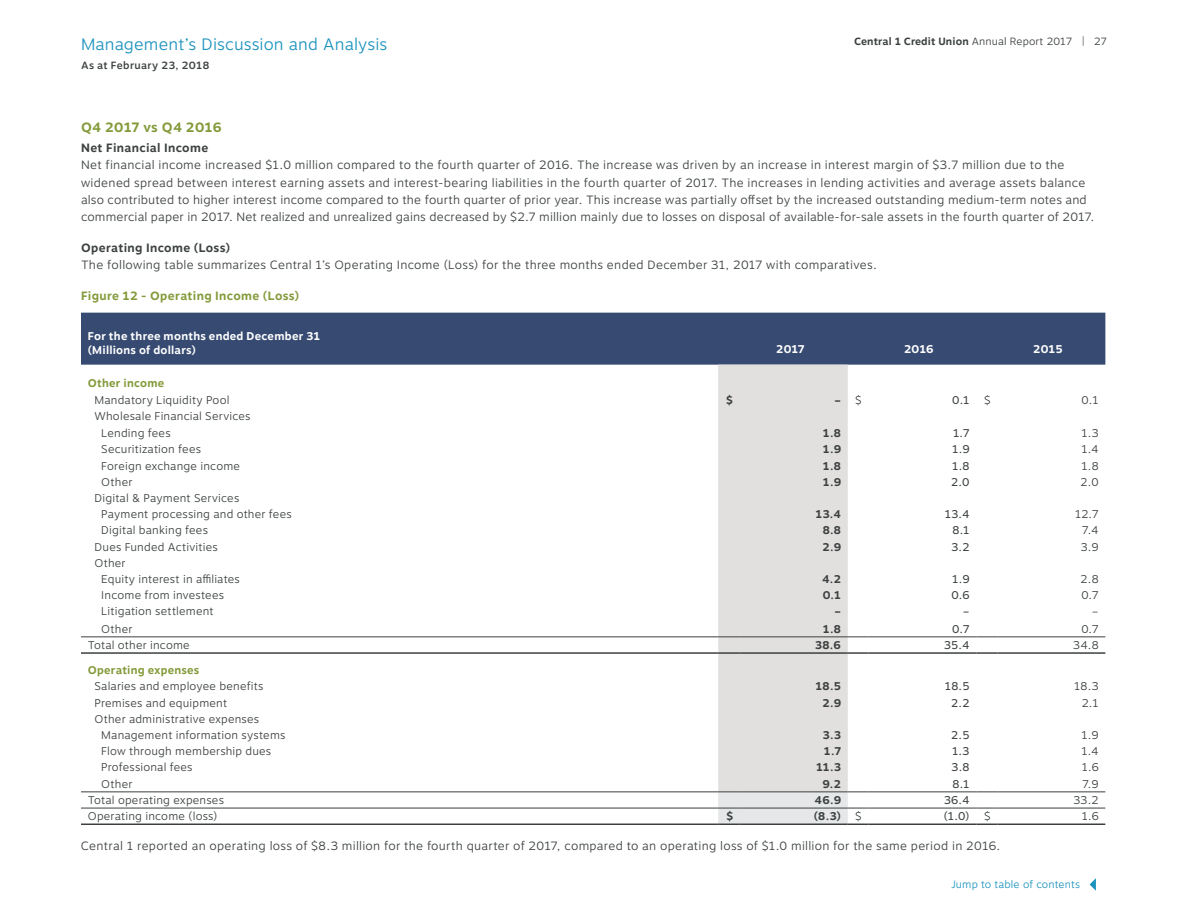
<style>
.page{position:relative;width:1188px;height:918px;background:#fff}
.page>*{position:absolute;margin:0;border:0;box-sizing:border-box;transform-origin:0 0}
.t1{font:300 16.5px "Motiva Sans";letter-spacing:.005em;color:#1e93be}
.t2{font:700 13.5px "Motiva Sans";letter-spacing:.015em;color:#849a3a}
.t3{font:300 12px/17.2px "Motiva Sans";letter-spacing:.02em;color:#3c4140}
.t4{font:700 12px "Motiva Sans";letter-spacing:.025em;color:#3c4140}
.t5{font:700 12px "Motiva Sans";letter-spacing:.025em;color:#849a3a}
.t6{font:300 11.25px/16.2px "Motiva Sans";letter-spacing:.015em;color:#3c4140}
.t7{font:700 11.25px "Motiva Sans";letter-spacing:.03em;color:#3c4140}
.t8{font:11.25px "Motiva Sans";letter-spacing:.025em;color:#3c4140}
.t9{font:700 11.25px/13.5px "Motiva Sans";letter-spacing:.02em;color:#fff}
.t10{font:700 11.25px "Motiva Sans";letter-spacing:.02em;color:#849a3a}
.t11{font:700 10.5px "Motiva Sans";letter-spacing:.01em;color:#3c4140}
.t12{font:300 10.5px "Motiva Sans";letter-spacing:.01em;color:#1e93be}
.t13{font:500 10.5px "Motiva Sans";letter-spacing:.035em;color:#3c4140}
.s1{font-weight:300}
</style>
<div class="page">
<svg style="left:1090px;top:878px;width:6px;height:13px"></svg>
<div style="left:81px;top:313px;width:1024px;height:52px;background:#374b72"></div>
<div style="left:718px;top:365px;width:130px;height:426px;background:#e2dfdf"></div>
<hr style="left:81px;top:808px;width:637px;height:1px;background:#3c4140">
<hr style="left:868px;top:808px;width:108px;height:1px;background:#3c4140">
<svg style="left:976px;top:808px;width:21px;height:1px"></svg>
<hr style="left:997px;top:808px;width:108px;height:1px;background:#3c4140">
<hr style="left:81px;top:824px;width:637px;height:1px;background:#3c4140">
<hr style="left:868px;top:824px;width:108px;height:1px;background:#3c4140">
<svg style="left:976px;top:824px;width:21px;height:1px"></svg>
<hr style="left:997px;top:824px;width:108px;height:1px;background:#3c4140">
<hr style="left:81px;top:791px;width:637px;height:1px;background:#3c4140">
<svg style="left:718px;top:791px;width:150px;height:34px;background:#d9dadc"></svg>
<hr style="left:740px;top:791px;width:108px;height:1px;background:#3c4140">
<hr style="left:868px;top:791px;width:108px;height:1px;background:#3c4140">
<hr style="left:997px;top:791px;width:108px;height:1px;background:#3c4140">
<svg style="left:976px;top:791px;width:21px;height:1px"></svg>
<hr style="left:81px;top:652px;width:637px;height:2px;background:#3c4140">
<hr style="left:718px;top:652px;width:22px;height:2px;background:#3c4140">
<hr style="left:740px;top:652px;width:108px;height:2px;background:#3c4140">
<hr style="left:848px;top:652px;width:20px;height:2px;background:#3c4140">
<hr style="left:868px;top:652px;width:108px;height:2px;background:#3c4140">
<hr style="left:976px;top:652px;width:21px;height:2px;background:#3c4140">
<hr style="left:997px;top:652px;width:108px;height:2px;background:#3c4140">
<hr style="left:81px;top:636px;width:637px;height:1px;background:#3c4140">
<svg style="left:718px;top:636px;width:22px;height:1px"></svg>
<hr style="left:740px;top:636px;width:108px;height:1px;background:#3c4140">
<svg style="left:848px;top:636px;width:20px;height:1px"></svg>
<hr style="left:868px;top:636px;width:108px;height:1px;background:#3c4140">
<svg style="left:976px;top:636px;width:21px;height:1px"></svg>
<hr style="left:997px;top:636px;width:108px;height:1px;background:#3c4140">
<h1 class="t1" style="left:81px;top:32px;width:308px">Management’s Discussion and Analysis</h1>
<p class="t11" style="left:854px;top:34px;width:254px">Central 1 Credit Union <span class="s1">Annual Report 2017 | 27</span></p>
<p class="t13" style="left:81px;top:58px;width:130px">As at February 23, 2018</p>
<p class="t2" style="left:81px;top:117px;width:142px">Q4 2017 vs Q4 2016</p>
<p class="t4" style="left:81px;top:139px;width:129px">Net Financial Income</p>
<p class="t3" style="left:81px;top:157px;width:1015px">Net financial income increased $1.0 million compared to the fourth quarter of 2016. The increase was driven by an increase in interest margin of $3.7 million due to the widened spread between interest earning assets and interest-bearing liabilities in the fourth quarter of 2017. The increases in lending activities and average assets balance also contributed to higher interest income compared to the fourth quarter of prior year. This increase was partially offset by the increased outstanding medium-term notes and commercial paper in 2017. Net realized and unrealized gains decreased by $2.7 million mainly due to losses on disposal of available-for-sale assets in the fourth quarter of 2017.</p>
<p class="t4" style="left:81px;top:239px;width:151px">Operating Income (Loss)</p>
<p class="t3" style="left:81px;top:256px;width:797px">The following table summarizes Central 1’s Operating Income (Loss) for the three months ended December 31, 2017 with comparatives.</p>
<p class="t5" style="left:81px;top:287px;width:220px">Figure 12 - Operating Income (Loss)</p>
<p class="t9" style="left:88px;top:330px;width:234px">For the three months ended December 31 (Millions of dollars)</p>
<p class="t9" style="left:776px;top:342px;width:30px">2017</p>
<p class="t9" style="left:904px;top:342px;width:31px">2016</p>
<p class="t9" style="left:1033px;top:342px;width:31px">2015</p>
<p class="t10" style="left:88px;top:375px;width:78px">Other income</p>
<p class="t6" style="left:94px;top:392px;width:137px">Mandatory Liquidity Pool</p>
<p class="t7" style="left:726px;top:391px;width:8px">$</p>
<p class="t7" style="left:834px;top:391px;width:29px">– <span class="s1">$</span></p>
<p class="t8" style="left:952px;top:391px;width:19px">0.1</p>
<p class="t6" style="left:984px;top:392px;width:8px">$</p>
<p class="t6" style="left:1082px;top:392px;width:18px">0.1</p>
<p class="t6" style="left:101px;top:407px;width:151px;line-height:17.4px;text-indent:-7px">Wholesale Financial Services<br>Lending fees</p>
<p class="t7" style="left:823px;top:425px;width:20px">1.8</p>
<p class="t8" style="left:953px;top:425px;width:18px">1.7</p>
<p class="t6" style="left:1081px;top:425px;width:19px">1.3</p>
<p class="t6" style="left:101px;top:441px;width:101px">Securitization fees</p>
<p class="t7" style="left:823px;top:441px;width:20px">1.9</p>
<p class="t8" style="left:952px;top:441px;width:19px">1.9</p>
<p class="t6" style="left:1081px;top:441px;width:19px">1.4</p>
<p class="t6" style="left:101px;top:458px;width:141px">Foreign exchange income</p>
<p class="t7" style="left:823px;top:457px;width:20px">1.8</p>
<p class="t8" style="left:952px;top:457px;width:19px">1.8</p>
<p class="t6" style="left:1082px;top:458px;width:19px">1.8</p>
<p class="t6" style="left:101px;top:474px;width:33px">Other</p>
<p class="t7" style="left:823px;top:474px;width:20px">1.9</p>
<p class="t8" style="left:951px;top:474px;width:20px">2.0</p>
<p class="t6" style="left:1081px;top:474px;width:20px">2.0</p>
<p class="t6" style="left:101px;top:490px;width:192px;text-indent:-7px">Digital &amp; Payment Services<br>Payment processing and other fees</p>
<p class="t7" style="left:816px;top:506px;width:27px">13.4</p>
<p class="t8" style="left:945px;top:506px;width:26px">13.4</p>
<p class="t6" style="left:1075px;top:506px;width:25px">12.7</p>
<p class="t6" style="left:101px;top:522px;width:108px">Digital banking fees</p>
<p class="t7" style="left:823px;top:522px;width:20px">8.8</p>
<p class="t8" style="left:952px;top:522px;width:19px">8.1</p>
<p class="t6" style="left:1082px;top:522px;width:18px">7.4</p>
<p class="t6" style="left:94px;top:539px;width:125px">Dues Funded Activities</p>
<p class="t7" style="left:822px;top:538px;width:20px">2.9</p>
<p class="t8" style="left:951px;top:538px;width:20px">3.2</p>
<p class="t6" style="left:1081px;top:539px;width:19px">3.9</p>
<p class="t6" style="left:101px;top:555px;width:140px;text-indent:-7px">Other<br>Equity interest in affiliates</p>
<p class="t7" style="left:822px;top:571px;width:20px">4.2</p>
<p class="t8" style="left:952px;top:571px;width:19px">1.9</p>
<p class="t6" style="left:1081px;top:571px;width:20px">2.8</p>
<p class="t6" style="left:101px;top:587px;width:124px">Income from investees</p>
<p class="t7" style="left:823px;top:587px;width:20px">0.1</p>
<p class="t8" style="left:951px;top:587px;width:20px">0.6</p>
<p class="t6" style="left:1081px;top:587px;width:19px">0.7</p>
<p class="t6" style="left:101px;top:603px;width:114px">Litigation settlement</p>
<p class="t7" style="left:835px;top:603px;width:8px">–</p>
<p class="t8" style="left:963px;top:603px;width:8px">–</p>
<p class="t6" style="left:1092px;top:603px;width:8px">–</p>
<p class="t6" style="left:101px;top:621px;width:33px">Other</p>
<p class="t7" style="left:823px;top:620px;width:20px">1.8</p>
<p class="t8" style="left:952px;top:620px;width:19px">0.7</p>
<p class="t6" style="left:1081px;top:621px;width:19px">0.7</p>
<p class="t6" style="left:88px;top:637px;width:104px">Total other income</p>
<p class="t7" style="left:815px;top:636px;width:27px">38.6</p>
<p class="t8" style="left:944px;top:636px;width:27px">35.4</p>
<p class="t6" style="left:1073px;top:637px;width:27px">34.8</p>
<p class="t10" style="left:88px;top:662px;width:113px">Operating expenses</p>
<p class="t6" style="left:95px;top:678px;width:171px">Salaries and employee benefits</p>
<p class="t7" style="left:816px;top:678px;width:27px">18.5</p>
<p class="t8" style="left:945px;top:678px;width:26px">18.5</p>
<p class="t6" style="left:1074px;top:678px;width:26px">18.3</p>
<p class="t6" style="left:95px;top:695px;width:134px">Premises and equipment</p>
<p class="t7" style="left:822px;top:694px;width:20px">2.9</p>
<p class="t8" style="left:951px;top:694px;width:20px">2.2</p>
<p class="t6" style="left:1082px;top:695px;width:18px">2.1</p>
<p class="t6" style="left:101px;top:711px;width:186px;text-indent:-7px">Other administrative expenses<br>Management information systems</p>
<p class="t7" style="left:823px;top:727px;width:20px">3.3</p>
<p class="t8" style="left:951px;top:727px;width:20px">2.5</p>
<p class="t6" style="left:1082px;top:727px;width:19px">1.9</p>
<p class="t6" style="left:101px;top:743px;width:172px">Flow through membership dues</p>
<p class="t7" style="left:824px;top:743px;width:19px">1.7</p>
<p class="t8" style="left:952px;top:743px;width:19px">1.3</p>
<p class="t6" style="left:1081px;top:743px;width:19px">1.4</p>
<p class="t6" style="left:101px;top:759px;width:93px">Professional fees</p>
<p class="t7" style="left:816px;top:759px;width:26px">11.3</p>
<p class="t8" style="left:952px;top:759px;width:19px">3.8</p>
<p class="t6" style="left:1082px;top:759px;width:18px">1.6</p>
<p class="t6" style="left:101px;top:776px;width:33px">Other</p>
<p class="t7" style="left:823px;top:775px;width:20px">9.2</p>
<p class="t8" style="left:952px;top:775px;width:19px">8.1</p>
<p class="t6" style="left:1082px;top:776px;width:18px">7.9</p>
<p class="t6" style="left:88px;top:792px;width:138px">Total operating expenses</p>
<p class="t7" style="left:815px;top:791px;width:28px">46.9</p>
<p class="t8" style="left:944px;top:791px;width:27px">36.4</p>
<p class="t6" style="left:1073px;top:792px;width:27px">33.2</p>
<p class="t6" style="left:88px;top:808px;width:131px">Operating income (loss)</p>
<p class="t7" style="left:726px;top:808px;width:8px">$</p>
<p class="t7" style="left:814px;top:808px;width:29px">(8.3)</p>
<p class="t6" style="left:855px;top:808px;width:8px">$</p>
<p class="t8" style="left:944px;top:808px;width:27px">(1.0)</p>
<p class="t6" style="left:984px;top:808px;width:8px">$</p>
<p class="t6" style="left:1082px;top:808px;width:18px">1.6</p>
<p class="t3" style="left:81px;top:837px;width:921px">Central 1 reported an operating loss of $8.3 million for the fourth quarter of 2017, compared to an operating loss of $1.0 million for the same period in 2016.</p>
<p class="t12" style="left:951px;top:877px;width:130px">Jump to table of contents</p>
</div>
